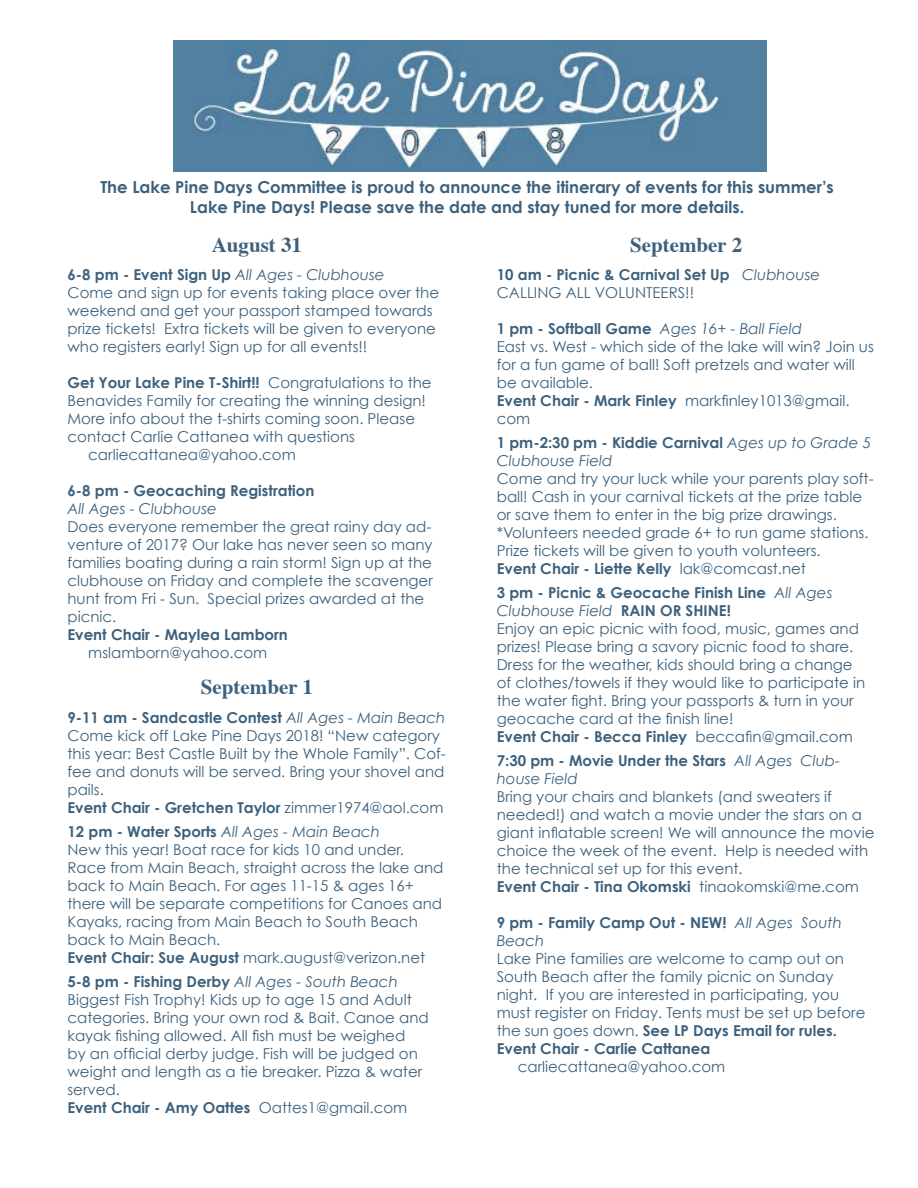
<style>
.page{position:relative;width:918px;height:1188px;background:#fff}
.page>*{position:absolute;margin:0;border:0;box-sizing:border-box;transform-origin:0 0}
.t1{font:700 21px "Times";color:#3d617d}
.t2{font:700 16.5px "Century Gothic";color:#3d617d}
.t3{font:15px/18px "Century Gothic";color:#3d617d}
.t4{font:700 15px/18px "Century Gothic";color:#3d617d}
.t5{font:italic 15px "Century Gothic";color:#3d617d}
.s1{font-weight:400;font-style:italic}
.s2{font-weight:700}
.s3{font-weight:400}
.s4{font-weight:700;font-style:normal}
</style>
<div class="page">
<img style="left:173px;top:41px;width:593px;height:130px">
<p class="t2" style="left:100px;top:177px;width:735px">The Lake Pine Days Committee is proud to announce the itinerary of events for this summer’s</p>
<p class="t2" style="left:190px;top:197px;width:556px">Lake Pine Days! Please save the date and stay tuned for more details.</p>
<p class="t1" style="left:212px;top:224px;width:92px">August 31</p>
<p class="t4" style="left:68px;top:265px;width:319px">6-8 pm - Event Sign Up <span class="s1">All Ages - Clubhouse</span></p>
<p class="t3" style="left:68px;top:283px;width:373px">Come and sign up for events taking place over the weekend and get your passport stamped towards prize tickets! Extra tickets will be given to everyone who registers early! Sign up for all events!!</p>
<p class="t3" style="left:68px;top:373px;width:366px"><span class="s2">Get Your Lake Pine T-Shirt!!</span> Congratulations to the Benavides Family for creating the winning design!<br>More info about the t-shirts coming soon. Please contact Carlie Cattanea with questions</p>
<p class="t3" style="left:88px;top:445px;width:209px">carliecattanea@yahoo.com</p>
<p class="t4" style="left:68px;top:481px;width:248px">6-8 pm - Geocaching Registration</p>
<p class="t5" style="left:68px;top:499px;width:151px">All Ages - Clubhouse</p>
<p class="t3" style="left:68px;top:517px;width:367px">Does everyone remember the great rainy day ad&shy;venture of 2017? Our lake has never seen so many families boating during a rain storm! Sign up at the clubhouse on Friday and complete the scavenger hunt from Fri - Sun. Special prizes awarded at the picnic.</p>
<p class="t4" style="left:68px;top:625px;width:222px">Event Chair - Maylea Lamborn</p>
<p class="t3" style="left:88px;top:643px;width:181px">mslamborn@yahoo.com</p>
<p class="t1" style="left:201px;top:667px;width:114px">September 1</p>
<p class="t4" style="left:68px;top:708px;width:379px">9-11 am - Sandcastle Contest <span class="s1">All Ages - Main Beach</span></p>
<p class="t3" style="left:68px;top:726px;width:380px">Come kick off Lake Pine Days 2018! “New category this year: Best Castle Built by the Whole Family”. Cof&shy;fee and donuts will be served. Bring your shovel and pails.</p>
<p class="t4" style="left:68px;top:798px;width:377px">Event Chair - Gretchen Taylor <span class="s3">zimmer1974@aol.com</span></p>
<p class="t5" style="left:68px;top:822px;width:314px"><span class="s4">12 pm - Water Sports</span> All Ages - Main Beach</p>
<p class="t3" style="left:68px;top:840px;width:377px">New this year! Boat race for kids 10 and under.<br>Race from Main Beach, straight across the lake and back to Main Beach. For ages 11-15 &amp; ages 16+ there will be separate competitions for Canoes and Kayaks, racing from Main Beach to South Beach back to Main Beach.</p>
<p class="t3" style="left:68px;top:948px;width:359px"><span class="s2">Event Chair: Sue August</span> mark.august@verizon.net</p>
<p class="t4" style="left:68px;top:972px;width:332px">5-8 pm - Fishing Derby <span class="s1">All Ages - South Beach</span></p>
<p class="t3" style="left:68px;top:990px;width:363px">Biggest Fish Trophy! Kids up to age 15 and Adult categories. Bring your own rod &amp; Bait. Canoe and kayak fishing allowed. All fish must be weighed<br>by an official derby judge. Fish will be judged on weight and length as a tie breaker. Pizza &amp; water served.</p>
<p class="t4" style="left:68px;top:1098px;width:341px">Event Chair - Amy Oattes <span class="s3">Oattes1@gmail.com</span></p>
<p class="t1" style="left:630px;top:224px;width:114px">September 2</p>
<p class="t4" style="left:497px;top:265px;width:325px">10 am - Picnic &amp; Carnival Set Up <span class="s1">Clubhouse</span></p>
<p class="t3" style="left:497px;top:283px;width:199px">CALLING ALL VOLUNTEERS!!</p>
<p class="t5" style="left:497px;top:319px;width:307px"><span class="s4">1 pm - Softball Game</span> Ages 16+ - Ball Field</p>
<p class="t3" style="left:497px;top:337px;width:379px">East vs. West - which side of the lake will win? Join us for a fun game of ball! Soft pretzels and water will be available.</p>
<p class="t3" style="left:497px;top:391px;width:354px"><span class="s2">Event Chair - Mark Finley</span> markfinley1013@gmail. com</p>
<p class="t4" style="left:497px;top:433px;width:376px">1 pm-2:30 pm - Kiddie Carnival <span class="s1">Ages up to Grade 5</span></p>
<p class="t5" style="left:497px;top:451px;width:117px">Clubhouse Field</p>
<p class="t3" style="left:497px;top:469px;width:378px">Come and try your luck while your parents play soft&shy;ball! Cash in your carnival tickets at the prize table or save them to enter in the big prize drawings.</p>
<p class="t3" style="left:497px;top:523px;width:373px">*Volunteers needed grade 6+ to run game stations.<br>Prize tickets will be given to youth volunteers.</p>
<p class="t4" style="left:497px;top:559px;width:311px">Event Chair - Liette Kelly <span class="s3">lak@comcast.net</span></p>
<p class="t4" style="left:497px;top:583px;width:337px">3 pm - Picnic &amp; Geocache Finish Line <span class="s1">All Ages<br>Clubhouse Field</span> RAIN OR SHINE!</p>
<p class="t3" style="left:497px;top:619px;width:370px">Enjoy an epic picnic with food, music, games and prizes! Please bring a savory picnic food to share.<br>Dress for the weather, kids should bring a change of clothes/towels if they would like to participate in the water fight. Bring your passports &amp; turn in your geocache card at the finish line!</p>
<p class="t4" style="left:497px;top:727px;width:358px">Event Chair - Becca Finley <span class="s3">beccafin@gmail.com</span></p>
<p class="t4" style="left:497px;top:751px;width:345px">7:30 pm - Movie Under the Stars <span class="s1">All Ages Club&shy;house Field</span></p>
<p class="t3" style="left:497px;top:787px;width:379px">Bring your chairs and blankets (and sweaters if needed!) and watch a movie under the stars on a giant inflatable screen! We will announce the movie choice the week of the event. Help is needed with the technical set up for this event.</p>
<p class="t4" style="left:497px;top:877px;width:364px">Event Chair - Tina Okomski <span class="s3">tinaokomski@me.com</span></p>
<p class="t4" style="left:497px;top:913px;width:347px">9 pm - Family Camp Out - NEW! <span class="s1">All Ages South<br>Beach</span></p>
<p class="t3" style="left:497px;top:949px;width:370px">Lake Pine families are welcome to camp out on South Beach after the family picnic on Sunday night. If you are interested in participating, you must register on Friday. Tents must be set up before the sun goes down. <span class="s2">See LP Days Email for rules.</span></p>
<p class="t4" style="left:497px;top:1039px;width:215px">Event Chair - Carlie Cattanea</p>
<p class="t3" style="left:518px;top:1057px;width:209px">carliecattanea@yahoo.com</p>
</div>
